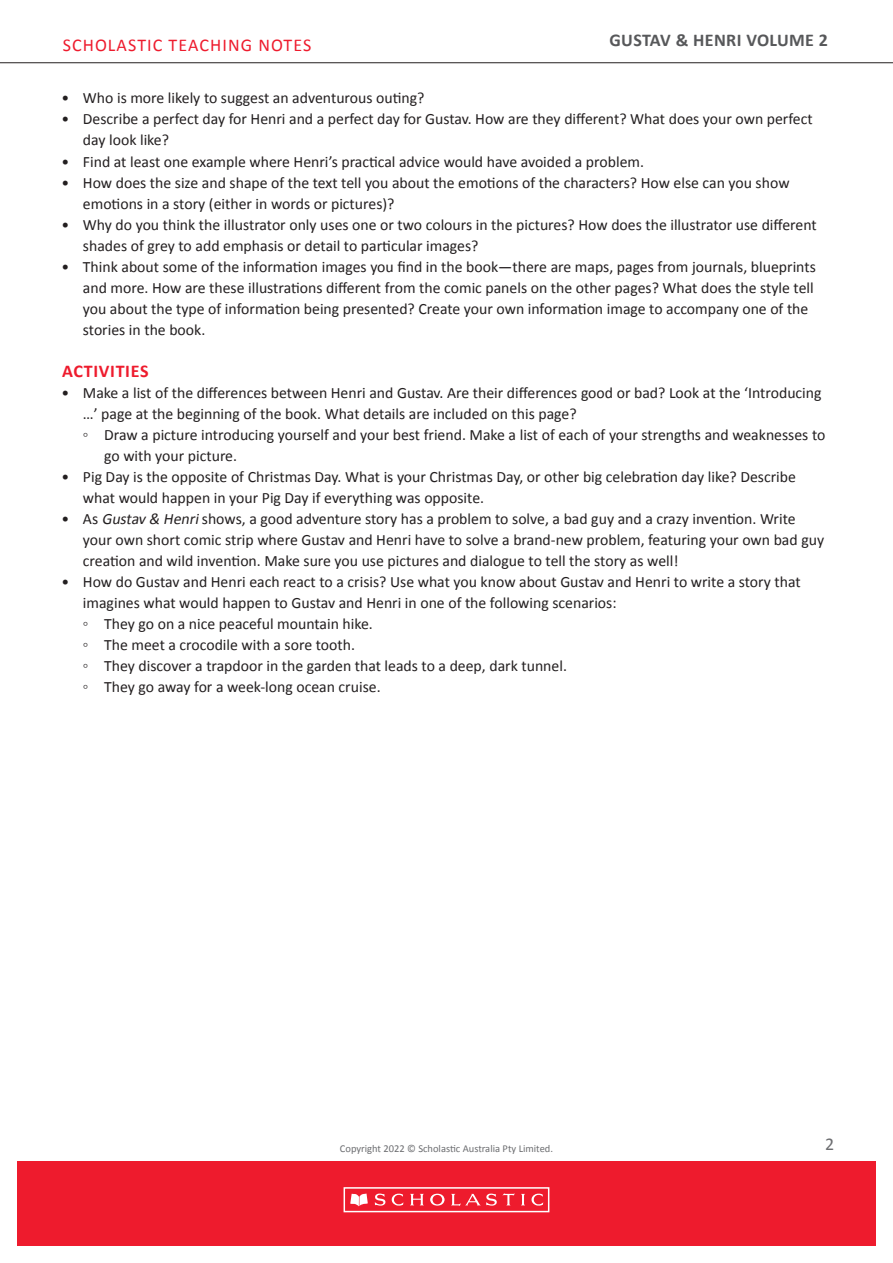
<style>
.page{position:relative;width:893px;height:1263px;background:#fff}
.page>*{position:absolute;margin:0;border:0;box-sizing:border-box;transform-origin:0 0}
.t1{font:18px "Calibri";letter-spacing:.06em;color:#ee1b2d}
.t2{font:700 18px "Calibri";letter-spacing:.02em;color:#57585a}
.SUB_HEAD_1{font:700 18px "Calibri";letter-spacing:.04em;color:#ee1b2d}
.t3{font:18px "Calibri";color:#6c6d70}
.t4{font:15.75px/21px "Calibri";color:#231f20}
.t5{font:10.5px "Calibri";color:#6c6d70}
.s1{font-style:italic}
</style>
<div class="page">
<div style="left:17px;top:1161px;width:859px;height:85px;background:#ee1b2d"></div>
<div style="left:344px;top:1187px;width:205px;height:25px;border:2px solid #fff"></div>
<svg style="left:350px;top:1193px;width:18px;height:13px"></svg>
<svg style="left:375px;top:1193px;width:28px;height:13px"></svg>
<svg style="left:410px;top:1194px;width:14px;height:11px"></svg>
<svg style="left:521px;top:1194px;width:4px;height:11px"></svg>
<svg style="left:531px;top:1193px;width:12px;height:13px"></svg>
<svg style="left:430px;top:1194px;width:15px;height:11px"></svg>
<svg style="left:451px;top:1193px;width:64px;height:13px"></svg>
<hr style="left:0;top:62px;width:893px;height:1px;background:#231f20">
<p class="t1" style="left:63px;top:32px;width:250px">SCHOLASTIC TEACHING NOTES</p>
<p class="t2" style="left:609px;top:27px;width:220px">GUSTAV &amp; HENRI VOLUME 2</p>
<p class="t4" style="left:62px;top:87px;width:364px">• Who is more likely to suggest an adventurous outing?</p>
<p class="t4" style="left:83px;top:108px;width:731px;text-indent:-21px">• Describe a perfect day for Henri and a perfect day for Gustav. How are they different? What does your own perfect day look like?</p>
<p class="t4" style="left:62px;top:150px;width:584px">• Find at least one example where Henri’s practical advice would have avoided a problem.</p>
<p class="t4" style="left:83px;top:171px;width:708px;text-indent:-21px">• How does the size and shape of the text tell you about the emotions of the characters? How else can you show emotions in a story (either in words or pictures)?</p>
<p class="t4" style="left:83px;top:213px;width:735px;text-indent:-21px">• Why do you think the illustrator only uses one or two colours in the pictures? How does the illustrator use different shades of grey to add emphasis or detail to particular images?</p>
<p class="t4" style="left:83px;top:255px;width:734px;text-indent:-21px">• Think about some of the information images you find in the book—there are maps, pages from journals, blueprints and more. How are these illustrations different from the comic panels on the other pages? What does the style tell you about the type of information being presented? Create your own information image to accompany one of the stories in the book.</p>
<p class="SUB_HEAD_1" style="left:62px;top:358px;width:88px">ACTIVITIES</p>
<p class="t4" style="left:83px;top:381px;width:740px;text-indent:-21px">• Make a list of the differences between Henri and Gustav. Are their differences good or bad? Look at the ‘Introducing …’ page at the beginning of the book. What details are included on this page?</p>
<p class="t4" style="left:104px;top:423px;width:723px;text-indent:-21px">◦ Draw a picture introducing yourself and your best friend. Make a list of each of your strengths and weaknesses to go with your picture.</p>
<p class="t4" style="left:83px;top:465px;width:714px;text-indent:-21px">• Pig Day is the opposite of Christmas Day. What is your Christmas Day, or other big celebration day like? Describe what would happen in your Pig Day if everything was opposite.</p>
<p class="t4" style="left:83px;top:507px;width:743px;text-indent:-21px">• As <span class="s1">Gustav &amp; Henri</span>shows, a good adventure story has a problem to solve, a bad guy and a crazy invention. Write your own short comic strip where Gustav and Henri have to solve a brand-new problem, featuring your own bad guy creation and wild invention. Make sure you use pictures and dialogue to tell the story as well!</p>
<p class="t4" style="left:83px;top:570px;width:719px;text-indent:-21px">• How do Gustav and Henri each react to a crisis? Use what you know about Gustav and Henri to write a story that imagines what would happen to Gustav and Henri in one of the following scenarios:</p>
<p class="t4" style="left:83px;top:612px;width:291px">◦ They go on a nice peaceful mountain hike.</p>
<p class="t4" style="left:83px;top:633px;width:274px">◦ The meet a crocodile with a sore tooth.</p>
<p class="t4" style="left:83px;top:654px;width:486px">◦ They discover a trapdoor in the garden that leads to a deep, dark tunnel.</p>
<p class="t4" style="left:83px;top:675px;width:299px">◦ They go away for a week-long ocean cruise.</p>
<p class="t5" style="left:340px;top:1141px;width:215px">Copyright 2022 © Scholastic Australia Pty Limited.</p>
<p class="t3" style="left:825px;top:1131px;width:11px">2</p>
</div>
